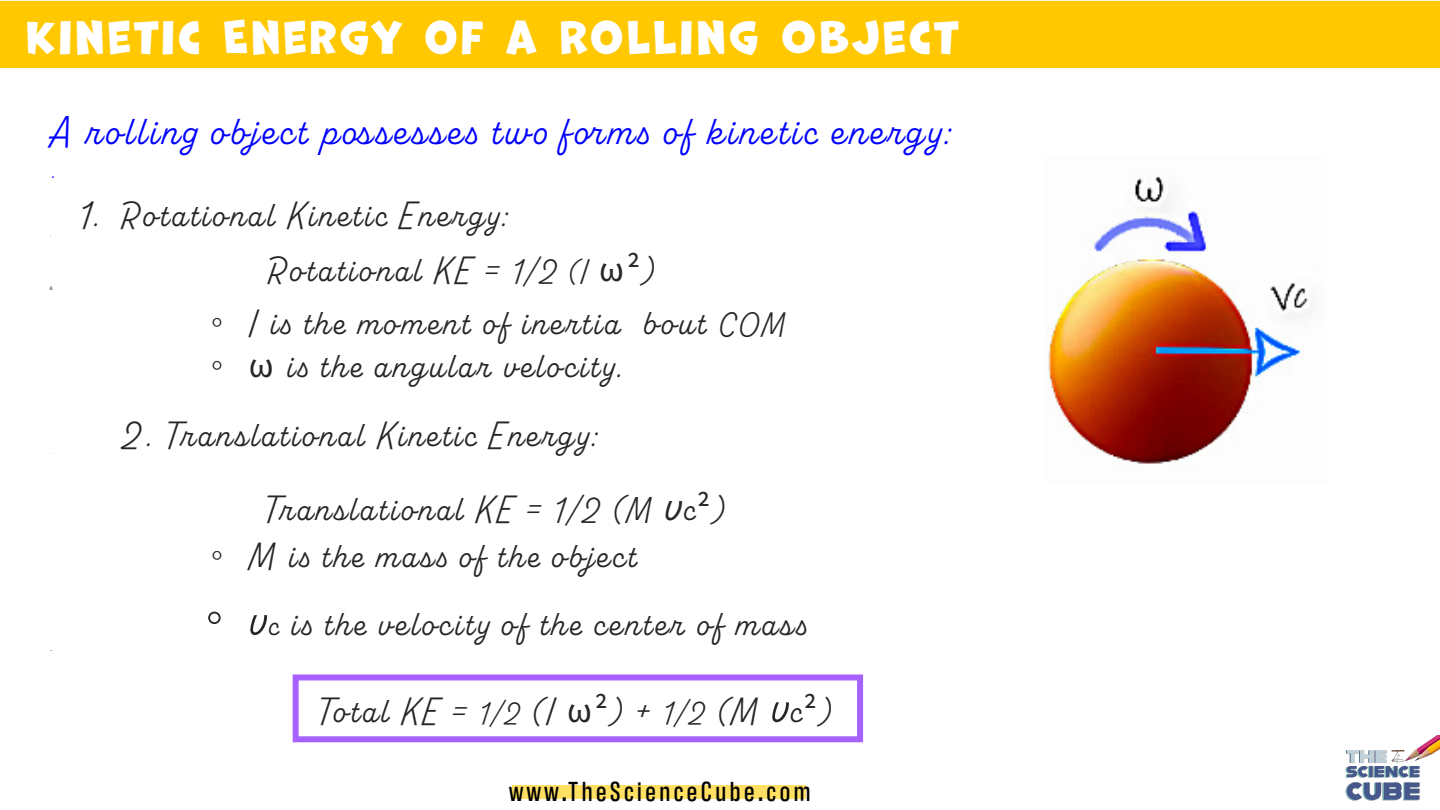
<style>
.page{position:relative;width:1440px;height:810px;background:#fff}
.page>*{position:absolute;margin:0;border:0;box-sizing:border-box;transform-origin:0 0}
.t1{font:42.5px "Marvin";letter-spacing:.07em;color:#fff}
.t2{font:40.5px "Alkaline";letter-spacing:.085em;color:#0001ff}
.t3{font:35.5px/43.3px "Alkaline";letter-spacing:.085em;color:#262626}
.t4{font:500 28.2px "Antarctican Headline";letter-spacing:.125em;color:#000}
.t5{font:25.5px "Alkaline";color:#3637ff}
.t6{font:12.5px "Alkaline";color:#262626}
.t7{font:7.7px "Alkaline";color:#262626}
.t8{font:6.9px "Alkaline";color:#262626}
.t9{font:6.1px "Alkaline";color:#262626}
.s1{font-size:31.5px}
.s2{font-family:"Source Sans 3"}
.s3{font-family:"Times New Roman"}
.s4{font-size:32.5px}
.s5{font-size:33.5px}
.s6{font-size:49.5px}
.s7{font-family:"Times New Roman";font-size:50.7px}
.s8{font-size:50.7px}
.s9{font-size:28.5px}
.s10{font-size:29.5px}
.s11{font-size:50.5px}
</style>
<div class="page">
<div style="left:0;top:0;width:1440px;height:69px;background:#ffc800"></div>
<img style="left:1345px;top:736px;width:95px;height:65px">
<div style="left:293px;top:674px;width:570px;height:68px;border:6px solid #a661ff"></div>
<img style="left:1045px;top:176px;width:271px;height:289px">
<div style="left:513px;top:785px;width:293px;height:13px;background:#ffe063"></div>
<p class="t1" style="left:25px;top:14px;width:935px">KINETIC ENERGY OF A ROLLING OBJECT</p>
<p class="t2" style="left:50px;top:107px;width:904px">A rolling object possesses two forms of kinetic energy:</p>
<p class="t5" style="left:50px;top:155px;width:9px">.</p>
<p class="t3" style="left:79px;top:194px;width:432px">1. Rotational Kinetic Energy:</p>
<p class="t7" style="left:50px;top:229px;width:4px">.</p>
<p class="t3" style="left:266px;top:250px;width:390px">Rotational KE = <span class="s1">1/2 (I</span> <span class="s2">ω2</span>)</p>
<p class="t8" style="left:50px;top:284px;width:4px">k</p>
<p class="t3" style="left:211px;top:302px;width:576px"><span class="s3">◦</span> I is the moment of inertia bout <span class="s1">COM </span><span class="s3">◦</span> <span class="s2">ω</span> is the angular velocity.</p>
<p class="t3" style="left:122px;top:414px;width:478px">2. Translational Kinetic Energy:</p>
<p class="t9" style="left:50px;top:449px;width:3px">.</p>
<p class="t3" style="left:211px;top:486px;width:515px;line-height:47.2px;text-indent:55px">Translational KE = <span class="s4">1/2</span> (<span class="s5">M</span> <span class="s6">v</span>c<span class="s2">2</span>) <span class="s3">◦</span> M is the mass of the object</p>
<p class="t3" style="left:205px;top:603px;width:603px"><span class="s7">◦</span> <span class="s8">v</span><span class="s1">c</span> is the velocity of the center of mass</p>
<p class="t6" style="left:50px;top:640px;width:5px">.</p>
<p class="t3" style="left:319px;top:690px;width:513px">Total KE = <span class="s9">1/2</span> (I <span class="s2">ω2</span>) + <span class="s10">1/2</span> (M <span class="s11">v</span>c<span class="s2">2</span>)</p>
<p class="t4" style="left:509px;top:772px;width:303px">www.TheScienceCube.com</p>
</div>
